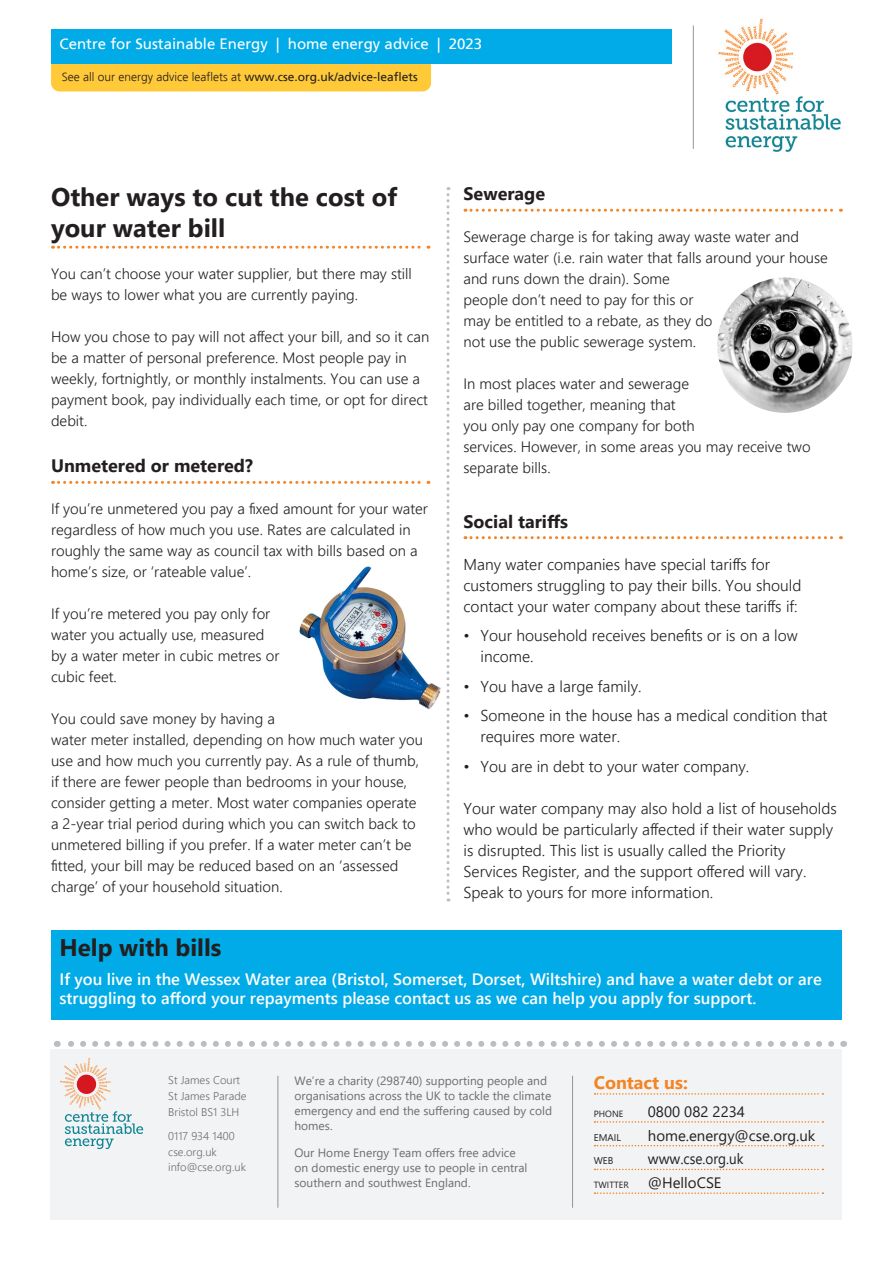
<style>
.page{position:relative;width:893px;height:1263px;background:#fff}
.page>*{position:absolute;margin:0;border:0;box-sizing:border-box;transform-origin:0 0}
.subhead{font:700 25.5px/31.5px "Segoe UI";color:#231f20}
.t1{font:700 24px "Segoe UI";color:#231f20}
.subhead-2{font:700 18px "Segoe UI";color:#231f20}
.t2{font:700 18px "Segoe UI";color:#f48424}
.t3{font:600 16.5px/19.8px "Segoe UI";color:#fff}
.t4{font:300 15.75px/21px "Segoe UI";color:#231f20}
.t5{font:300 15px/21px "Segoe UI";color:#231f20}
.t6{font:15px "Segoe UI";color:#231f20}
.t7{font:15px "Frutiger";color:#fff}
.t8{font:12px/15px "Segoe UI";color:#6c6d70}
.t9{font:300 12px "Frutiger";color:#231f20}
.t10{font:300 11.25px/15.8px "Segoe UI";color:#6c6d70}
.t11{font:9.75px "Segoe UI";color:#231f20}
.t12{font:9px "Segoe UI";color:#231f20}
.s1{font-weight:400}
</style>
<div class="page">
<div style="left:51px;top:56px;width:380px;height:35px;background:#ffc938;border-radius:9px"></div>
<div style="left:51px;top:30px;width:621px;height:34px;background:#00abe7"></div>
<hr style="left:693px;top:25px;width:1px;height:124px;background:#939598">
<img style="left:718px;top:18px;width:123px;height:134px">
<svg style="left:57px;top:1041px;width:774px;height:6px"></svg>
<svg style="left:465px;top:536px;width:376px;height:3px"></svg>
<svg style="left:465px;top:209px;width:376px;height:3px"></svg>
<div style="left:51px;top:930px;width:791px;height:89px;background:#00abe7"></div>
<svg style="left:53px;top:246px;width:376px;height:3px"></svg>
<svg style="left:53px;top:481px;width:376px;height:3px"></svg>
<img style="left:717px;top:277px;width:136px;height:136px;border-radius:68px">
<img style="left:299px;top:567px;width:142px;height:142px">
<svg style="left:446px;top:187px;width:3px;height:714px"></svg>
<div style="left:50px;top:1049px;width:792px;height:170px;background:#f2f3f4"></div>
<hr style="left:278px;top:1076px;width:1px;height:132px;background:#939598">
<hr style="left:572px;top:1076px;width:1px;height:132px;background:#939598">
<svg style="left:595px;top:1093px;width:228px;height:2px"></svg>
<svg style="left:595px;top:1121px;width:228px;height:2px"></svg>
<svg style="left:595px;top:1145px;width:228px;height:1px"></svg>
<svg style="left:595px;top:1169px;width:228px;height:1px"></svg>
<svg style="left:595px;top:1192px;width:228px;height:2px"></svg>
<svg style="left:60px;top:1058px;width:83px;height:91px"></svg>
<p class="t7" style="left:60px;top:35px;width:424px">Centre for Sustainable Energy | home energy advice | 2023</p>
<p class="t9" style="left:62px;top:70px;width:358px">See all our energy advice leaflets at <span class="s1">www.cse.org.uk/advice-leaflets</span></p>
<p class="subhead" style="left:51px;top:179px;width:348px">Other ways to cut the cost of your water bill</p>
<p class="t5" style="left:51px;top:262px;width:362px">You can’t choose your water supplier, but there may still be ways to lower what you are currently paying.</p>
<p class="t5" style="left:51px;top:325px;width:380px">How you chose to pay will not affect your bill, and so it can be a matter of personal preference. Most people pay in weekly, fortnightly, or monthly instalments. You can use a payment book, pay individually each time, or opt for direct debit.</p>
<p class="subhead-2" style="left:51px;top:449px;width:203px">Unmetered or metered?</p>
<p class="t5" style="left:51px;top:497px;width:378px">If you’re unmetered you pay a fixed amount for your water regardless of how much you use. Rates are calculated in roughly the same way as council tax with bills based on a home’s size, or ‘rateable value’.</p>
<p class="t5" style="left:51px;top:602px;width:230px">If you’re metered you pay only for water you actually use, measured by a water meter in cubic metres or cubic feet.</p>
<p class="t5" style="left:51px;top:707px;width:373px">You could save money by having a<br>water meter installed, depending on how much water you use and how much you currently pay. As a rule of thumb, if there are fewer people than bedrooms in your house, consider getting a meter. Most water companies operate a 2-year trial period during which you can switch back to unmetered billing if you prefer. If a water meter can’t be fitted, your bill may be reduced based on an ‘assessed charge’ of your household situation.</p>
<p class="subhead-2" style="left:463px;top:177px;width:83px">Sewerage</p>
<p class="t5" style="left:463px;top:225px;width:366px">Sewerage charge is for taking away waste water and surface water (i.e. rain water that falls around your house and runs down the drain). Some<br>people don’t need to pay for this or<br>may be entitled to a rebate, as they do<br>not use the public sewerage system.</p>
<p class="t5" style="left:463px;top:372px;width:349px">In most places water and sewerage<br>are billed together, meaning that<br>you only pay one company for both<br>services. However, in some areas you may receive two separate bills.</p>
<p class="subhead-2" style="left:463px;top:504px;width:106px">Social tariffs</p>
<p class="t4" style="left:463px;top:552px;width:339px">Many water companies have special tariffs for customers struggling to pay their bills. You should contact your water company about these tariffs if:</p>
<p class="t4" style="left:480px;top:623px;width:319px;text-indent:-17px">• Your household receives benefits or is on a low income.</p>
<p class="t4" style="left:463px;top:674px;width:179px">• You have a large family.</p>
<p class="t4" style="left:480px;top:703px;width:349px;text-indent:-17px">• Someone in the house has a medical condition that requires more water.</p>
<p class="t4" style="left:463px;top:754px;width:287px">• You are in debt to your water company.</p>
<p class="t4" style="left:463px;top:796px;width:375px">Your water company may also hold a list of households who would be particularly affected if their water supply is disrupted. This list is usually called the Priority Services Register, and the support offered will vary.<br>Speak to yours for more information.</p>
<p class="t1" style="left:60px;top:925px;width:163px">Help with bills</p>
<p class="t3" style="left:60px;top:967px;width:764px">If you live in the Wessex Water area (Bristol, Somerset, Dorset, Wiltshire) and have a water debt or are struggling to afford your repayments please contact us as we can help you apply for support.</p>
<p class="t10" style="left:168px;top:1071px;width:73px">St James Court</p>
<p class="t10" style="left:168px;top:1087px;width:80px">St James Parade</p>
<p class="t10" style="left:168px;top:1102px;width:73px">Bristol BS1 3LH</p>
<p class="t10" style="left:168px;top:1127px;width:68px">0117 934 1400</p>
<p class="t10" style="left:168px;top:1142px;width:79px">cse.org.uk info@cse.org.uk</p>
<p class="t8" style="left:294px;top:1072px;width:259px">We’re a charity (298740) supporting people and organisations across the UK to tackle the climate emergency and end the suffering caused by cold homes.</p>
<p class="t8" style="left:294px;top:1144px;width:234px">Our Home Energy Team offers free advice on domestic energy use to people in central southern and southwest England.</p>
<p class="t2" style="left:594px;top:1065px;width:96px">Contact us:</p>
<p class="t12" style="left:594px;top:1105px;width:31px">PHONE</p>
<p class="t6" style="left:648px;top:1097px;width:99px">0800 082 2234</p>
<p class="t11" style="left:594px;top:1128px;width:29px">EMAIL</p>
<p class="t6" style="left:648px;top:1121px;width:169px">home.energy@cse.org.uk</p>
<p class="t11" style="left:594px;top:1152px;width:21px">WEB</p>
<p class="t6" style="left:648px;top:1145px;width:97px">www.cse.org.uk</p>
<p class="t12" style="left:594px;top:1176px;width:36px">TWITTER</p>
<p class="t6" style="left:648px;top:1169px;width:75px">@HelloCSE</p>
</div>
